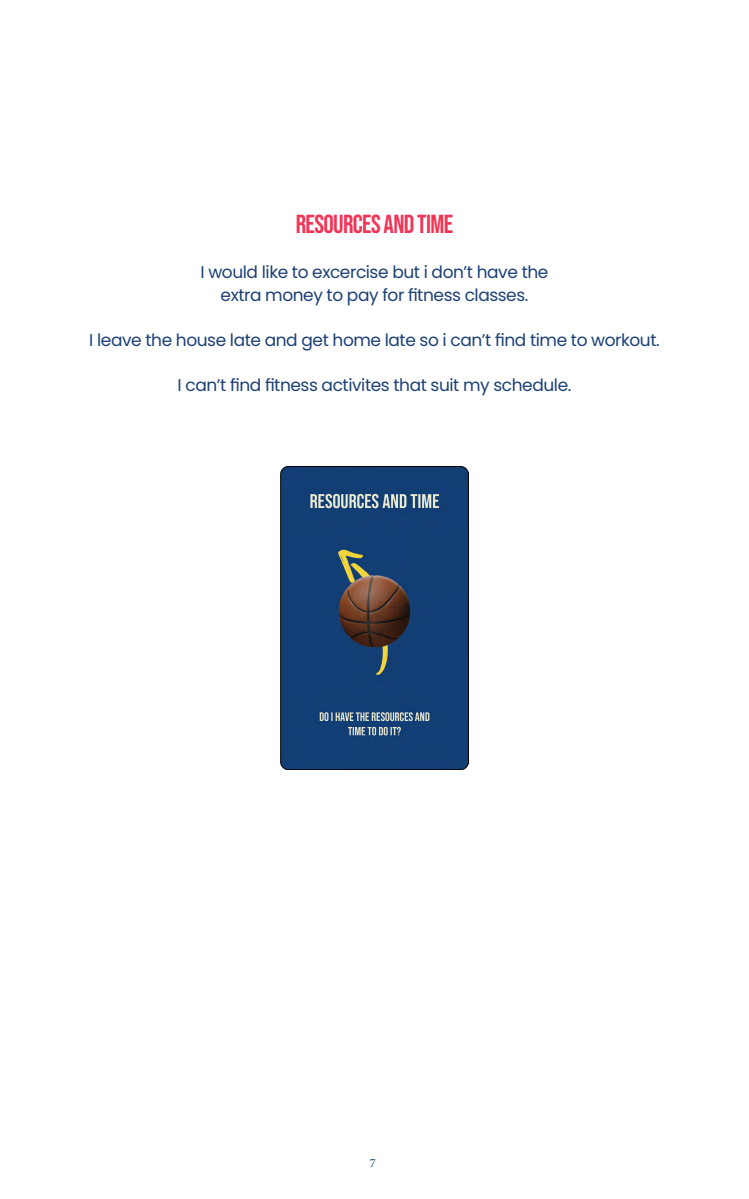
<style>
.page{position:relative;width:749px;height:1199px;background:#fff}
.page>*{position:absolute;margin:0;border:0;box-sizing:border-box;transform-origin:0 0}
.t1{font:26px "Bebas Neue";letter-spacing:-.025em;color:#f23557}
.t2{font:17px/22.5px "Poppins";letter-spacing:-.025em;color:#1c4076;text-align:center}
.t3{font:12.5px "Minion Pro";color:#1c4076}
</style>
<div class="page">
<img style="left:280px;top:467px;width:188px;height:302px">
<h1 class="t1" style="left:296px;top:210px;width:159px">RESOURCES AND TIME</h1>
<p class="t2" style="left:201px;top:261px;width:349px">I would like to excercise but i don’t have the extra money to pay for fitness classes.</p>
<p class="t2" style="left:89px;top:329px;width:572px">I leave the house late and get home late so i can’t find time to workout.</p>
<p class="t2" style="left:178px;top:374px;width:395px">I can’t find fitness activites that suit my schedule.</p>
<p class="t3" style="left:370px;top:1155px;width:7px">7</p>
</div>
